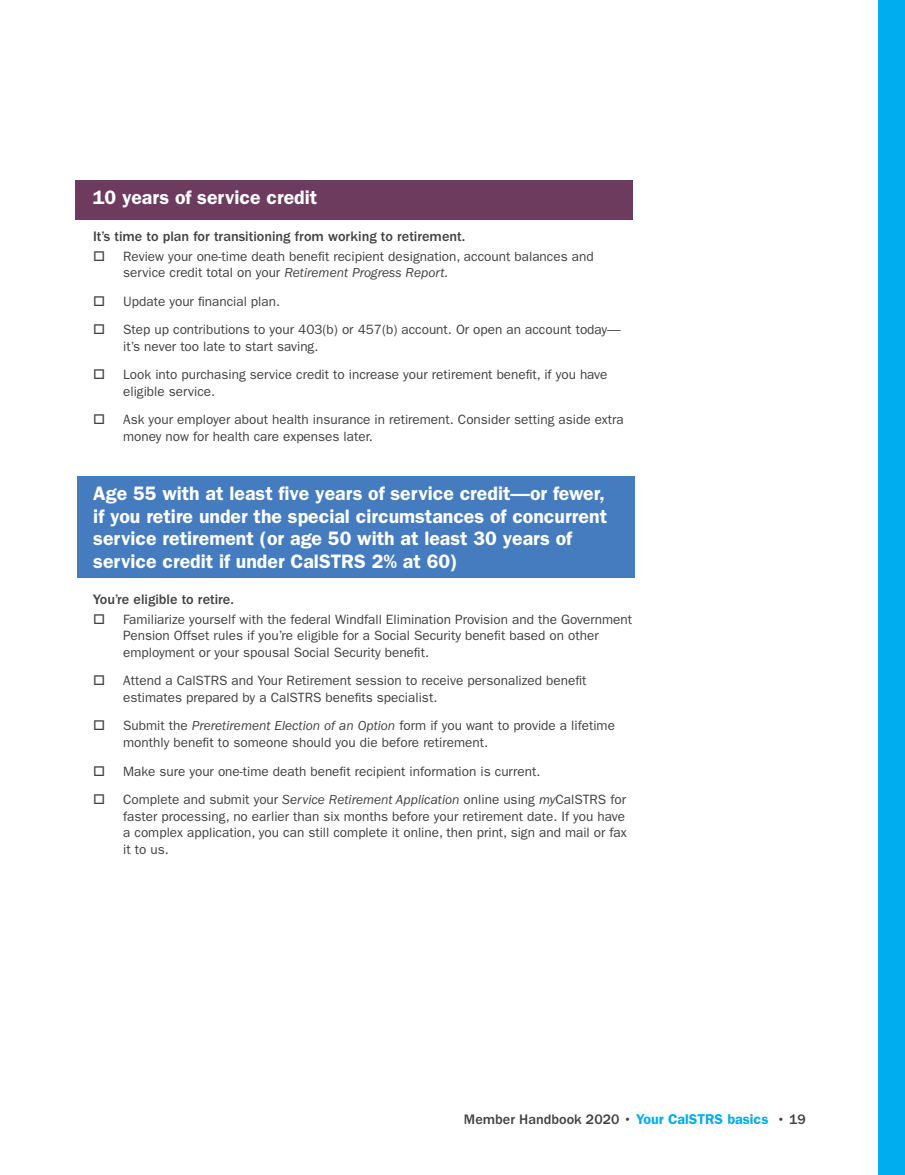
<style>
.page{position:relative;width:905px;height:1175px;background:#fff}
.page>*{position:absolute;margin:0;border:0;box-sizing:border-box;transform-origin:0 0}
.t1{font:600 19.5px/22.5px "ITC Franklin Gothic Std";color:#fff}
.t2{font:500 14.25px "ITC Franklin Gothic Std";color:#414042}
.t3{font:13.5px/16.5px "ITC Franklin Gothic Std";color:#414042}
.s1{font-style:italic}
.s2{font-weight:600;color:#00aeef}
</style>
<div class="page">
<div style="left:878px;top:0;width:26px;height:1174px;background:#00aeef"></div>
<div style="left:77px;top:476px;width:557px;height:102px;background:#457cbf"></div>
<div style="left:76px;top:180px;width:557px;height:39px;background:#6d3b5e"></div>
<h4 class="t1" style="left:93px;top:186px;width:226px">10 years of service credit</h4>
<p class="t2" style="left:93px;top:228px;width:373px">It’s time to plan for transitioning from working to retirement.</p>
<p class="t3" style="left:123px;top:248px;width:472px;text-indent:-30px">□ Review your one-time death benefit recipient designation, account balances and service credit total on your <span class="s1">Retirement Progress Report.</span></p>
<p class="t3" style="left:93px;top:293px;width:188px">□ Update your financial plan.</p>
<p class="t3" style="left:123px;top:321px;width:499px;text-indent:-30px">□ Step up contributions to your 403(b) or 457(b) account. Or open an account today— it’s never too late to start saving.</p>
<p class="t3" style="left:123px;top:366px;width:486px;text-indent:-30px">□ Look into purchasing service credit to increase your retirement benefit, if you have eligible service.</p>
<p class="t3" style="left:123px;top:411px;width:502px;text-indent:-30px">□ Ask your employer about health insurance in retirement. Consider setting aside extra money now for health care expenses later.</p>
<h4 class="t1" style="left:93px;top:482px;width:515px">Age 55 with at least five years of service credit—or fewer, if you retire under the special circumstances of concurrent service retirement (or age 50 with at least 30 years of service credit if under CalSTRS 2% at 60)</h4>
<p class="t2" style="left:93px;top:591px;width:142px">You’re eligible to retire.</p>
<p class="t3" style="left:123px;top:611px;width:510px;text-indent:-30px">□ Familiarize yourself with the federal Windfall Elimination Provision and the Government<br>Pension Offset rules if you’re eligible for a Social Security benefit based on other employment or your spousal Social Security benefit.</p>
<p class="t3" style="left:123px;top:672px;width:464px;text-indent:-30px">□ Attend a CalSTRS and Your Retirement session to receive personalized benefit estimates prepared by a CalSTRS benefits specialist.</p>
<p class="t3" style="left:123px;top:717px;width:493px;text-indent:-30px">□ Submit the <span class="s1">Preretirement Election of an Option</span> form if you want to provide a lifetime monthly benefit to someone should you die before retirement.</p>
<p class="t3" style="left:93px;top:762px;width:449px">□ Make sure your one-time death benefit recipient information is current.</p>
<p class="t3" style="left:123px;top:791px;width:505px;text-indent:-30px">□ Complete and submit your <span class="s1">Service Retirement Application</span> online using <span class="s1">my</span>CalSTRS for faster processing, no earlier than six months before your retirement date. If you have a complex application, you can still complete it online, then print, sign and mail or fax it to us.</p>
<p class="t2" style="left:464px;top:1111px;width:343px">Member Handbook 2020 • <span class="s2">Your CalSTRS basics</span> • 19</p>
</div>
